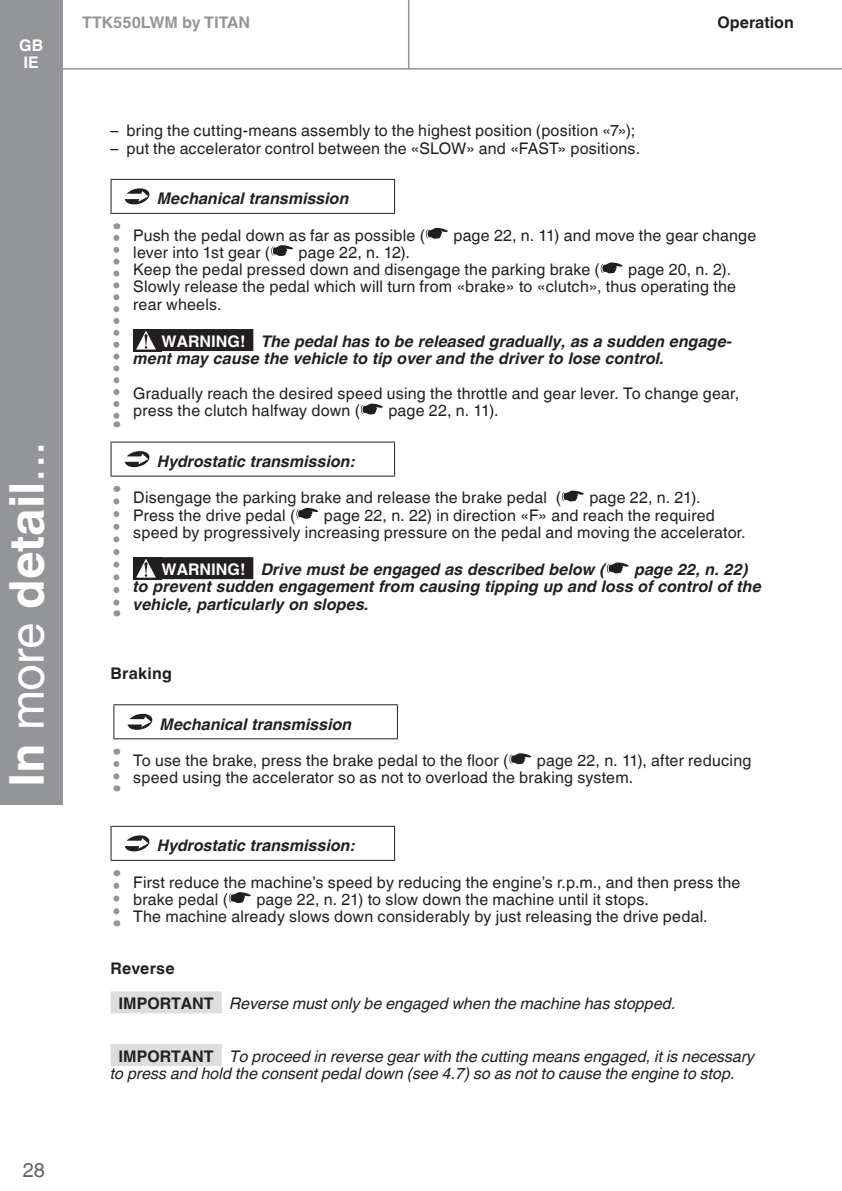
<style>
.page{position:relative;width:842px;height:1191px;background:#fff}
.page>*{position:absolute;margin:0;border:0;box-sizing:border-box;transform-origin:0 0}
.t1{font:700 48px "Helvetica World";color:#fff}
.t2{font:20px "Helvetica World";color:#636366}
.testo_sx_rientro{font:16px/17.4px "Helvetica World";letter-spacing:.015em;color:#231f20}
.testo_sx_rientro-2{font:italic 700 16px/17.4px "Helvetica World";color:#231f20}
.testo_sx_8_8_65{font:italic 16px/17.4px "Helvetica World";color:#231f20}
.testo_sx_8_8_65-2{font:16px "Helvetica World";letter-spacing:.015em;color:#231f20}
.in_box{font:italic 700 16px "Helvetica World";color:#231f20}
.testo_sx_8_8_65-3{font:700 16px "Helvetica World";letter-spacing:.005em;color:#231f20}
.t3{font:700 16px "Helvetica World";color:#939598}
.t4{font:700 16px/17.4px "Helvetica World";color:#fff}
.s1{font-weight:400}
.s2{font-style:normal;color:#fff}
.s3{font-weight:700;font-style:normal}
</style>
<div class="page">
<hr style="left:408px;top:0;width:1px;height:69px;background:#939598">
<div style="left:162px;top:329px;width:91px;height:22px;background:#231f20"></div>
<div style="left:162px;top:557px;width:91px;height:22px;background:#231f20"></div>
<div style="left:111px;top:991px;width:111px;height:22px;background:#dcdddf"></div>
<div style="left:111px;top:1044px;width:111px;height:22px;background:#dcdddf"></div>
<hr style="left:111px;top:179px;width:284px;height:1px;background:#231f20">
<hr style="left:111px;top:180px;width:1px;height:33px;background:#231f20">
<hr style="left:394px;top:180px;width:1px;height:33px;background:#231f20">
<hr style="left:111px;top:213px;width:284px;height:1px;background:#231f20">
<svg style="left:125px;top:188px;width:25px;height:16px"></svg>
<svg style="left:113px;top:238px;width:6px;height:189px"></svg>
<svg style="left:426px;top:228px;width:22px;height:11px"></svg>
<svg style="left:271px;top:245px;width:22px;height:11px"></svg>
<svg style="left:601px;top:262px;width:22px;height:11px"></svg>
<div style="left:133px;top:329px;width:29px;height:22px;background:#231f20"></div>
<svg style="left:136px;top:331px;width:20px;height:18px"></svg>
<svg style="left:144px;top:334px;width:4px;height:11px"></svg>
<svg style="left:361px;top:403px;width:22px;height:11px"></svg>
<hr style="left:111px;top:441px;width:284px;height:1px;background:#231f20">
<hr style="left:111px;top:442px;width:1px;height:33px;background:#231f20">
<hr style="left:394px;top:442px;width:1px;height:33px;background:#231f20">
<hr style="left:111px;top:475px;width:284px;height:1px;background:#231f20">
<svg style="left:125px;top:451px;width:25px;height:16px"></svg>
<svg style="left:113px;top:501px;width:6px;height:115px"></svg>
<svg style="left:562px;top:490px;width:22px;height:11px"></svg>
<svg style="left:296px;top:508px;width:22px;height:11px"></svg>
<div style="left:133px;top:557px;width:29px;height:22px;background:#231f20"></div>
<svg style="left:136px;top:559px;width:20px;height:18px"></svg>
<svg style="left:144px;top:562px;width:4px;height:11px"></svg>
<svg style="left:607px;top:562px;width:22px;height:11px"></svg>
<hr style="left:113px;top:704px;width:285px;height:1px;background:#231f20">
<hr style="left:113px;top:705px;width:1px;height:33px;background:#231f20">
<hr style="left:397px;top:705px;width:1px;height:33px;background:#231f20">
<hr style="left:113px;top:738px;width:285px;height:1px;background:#231f20">
<svg style="left:128px;top:714px;width:25px;height:16px"></svg>
<svg style="left:113px;top:764px;width:6px;height:27px"></svg>
<svg style="left:509px;top:753px;width:22px;height:11px"></svg>
<hr style="left:111px;top:826px;width:284px;height:1px;background:#231f20">
<hr style="left:111px;top:827px;width:1px;height:33px;background:#231f20">
<hr style="left:394px;top:827px;width:1px;height:33px;background:#231f20">
<hr style="left:111px;top:860px;width:284px;height:1px;background:#231f20">
<svg style="left:125px;top:835px;width:25px;height:16px"></svg>
<svg style="left:113px;top:885px;width:6px;height:41px"></svg>
<svg style="left:229px;top:892px;width:22px;height:11px"></svg>
<div style="left:0;top:0;width:62px;height:805px;background:#939598"></div>
<hr style="left:62px;top:68px;width:780px;height:2px;background:#939598">
<p class="t4" style="left:19px;top:37px;width:25px">GB<br>IE</p>
<h1 class="t1" style="left:-1px;top:787px;width:347px;rotate:-90deg">In <span class="s1">more</span> detail<span class="s1">...</span></h1>
<p class="t2" style="left:23px;top:1158px;width:24px">28</p>
<p class="t3" style="left:82px;top:13px;width:169px">TTK550LWM by TITAN</p>
<p class="testo_sx_8_8_65-3" style="left:717px;top:13px;width:78px">Operation</p>
<p class="testo_sx_8_8_65-2" style="left:111px;top:121px;width:526px">– bring the cutting-means assembly to the highest position (position «7»);</p>
<p class="testo_sx_8_8_65-2" style="left:111px;top:139px;width:531px">– put the accelerator control between the «SLOW» and «FAST» positions.</p>
<p class="in_box" style="left:157px;top:189px;width:193px">Mechanical transmission</p>
<p class="testo_sx_rientro" style="left:133px;top:226px;width:293px">Push the pedal down as far as possible (</p>
<p class="testo_sx_rientro" style="left:453px;top:226px;width:304px">page 22, n. 11) and move the gear change</p>
<p class="testo_sx_rientro" style="left:133px;top:244px;width:138px">lever into 1st gear (</p>
<p class="testo_sx_rientro" style="left:299px;top:244px;width:113px">page 22, n. 12).</p>
<p class="testo_sx_rientro" style="left:133px;top:261px;width:468px">Keep the pedal pressed down and disengage the parking brake (</p>
<p class="testo_sx_rientro" style="left:133px;top:261px;width:604px;text-indent:495px">page 20, n. 2).<br>Slowly release the pedal which will turn from «brake» to «clutch», thus operating the rear wheels.</p>
<p class="testo_sx_rientro-2" style="left:133px;top:333px;width:600px;text-indent:28px"><span class="s2">WARNING!</span> The pedal has to be released gradually, as a sudden engage&shy;ment may cause the vehicle to tip over and the driver to lose control.</p>
<p class="testo_sx_rientro" style="left:133px;top:385px;width:607px">Gradually reach the desired speed using the throttle and gear lever. To change gear, press the clutch halfway down (</p>
<p class="testo_sx_rientro" style="left:388px;top:402px;width:112px">page 22, n. 11).</p>
<p class="in_box" style="left:157px;top:452px;width:199px">Hydrostatic transmission:</p>
<p class="testo_sx_rientro" style="left:133px;top:489px;width:429px">Disengage the parking brake and release the brake pedal (</p>
<p class="testo_sx_rientro" style="left:589px;top:489px;width:113px">page 22, n. 21).</p>
<p class="testo_sx_rientro" style="left:133px;top:506px;width:164px">Press the drive pedal (</p>
<p class="testo_sx_rientro" style="left:133px;top:506px;width:614px;text-indent:191px">page 22, n. 22) in direction «F» and reach the required speed by progressively increasing pressure on the pedal and moving the accelerator.</p>
<p class="testo_sx_rientro-2" style="left:162px;top:561px;width:446px"><span class="s2">WARNING!</span> Drive must be engaged as described below (</p>
<p class="testo_sx_rientro-2" style="left:133px;top:561px;width:630px;text-indent:502px">page 22, n. 22) to prevent sudden engagement from causing tipping up and loss of control of the vehicle, particularly on slopes.</p>
<p class="testo_sx_8_8_65-3" style="left:111px;top:664px;width:63px">Braking</p>
<p class="in_box" style="left:160px;top:715px;width:193px">Mechanical transmission</p>
<p class="testo_sx_rientro" style="left:133px;top:751px;width:377px">To use the brake, press the brake pedal to the floor (</p>
<p class="testo_sx_rientro" style="left:133px;top:752px;width:620px;text-indent:404px">page 22, n. 11), after reducing speed using the accelerator so as not to overload the braking system.</p>
<p class="in_box" style="left:157px;top:836px;width:199px">Hydrostatic transmission:</p>
<p class="testo_sx_rientro" style="left:133px;top:873px;width:609px">First reduce the machine’s speed by reducing the engine’s r.p.m., and then press the brake pedal (</p>
<p class="testo_sx_rientro" style="left:256px;top:890px;width:394px">page 22, n. 21) to slow down the machine until it stops.</p>
<p class="testo_sx_rientro" style="left:133px;top:908px;width:576px">The machine already slows down considerably by just releasing the drive pedal.</p>
<p class="testo_sx_8_8_65-3" style="left:111px;top:959px;width:66px">Reverse</p>
<p class="testo_sx_8_8_65" style="left:119px;top:995px;width:559px"><span class="s3">IMPORTANT</span> Reverse must only be engaged when the machine has stopped.</p>
<p class="testo_sx_8_8_65" style="left:111px;top:1047px;width:646px;text-indent:8px"><span class="s3">IMPORTANT</span> To proceed in reverse gear with the cutting means engaged, it is necessary to press and hold the consent pedal down (see 4.7) so as not to cause the engine to stop.</p>
</div>
